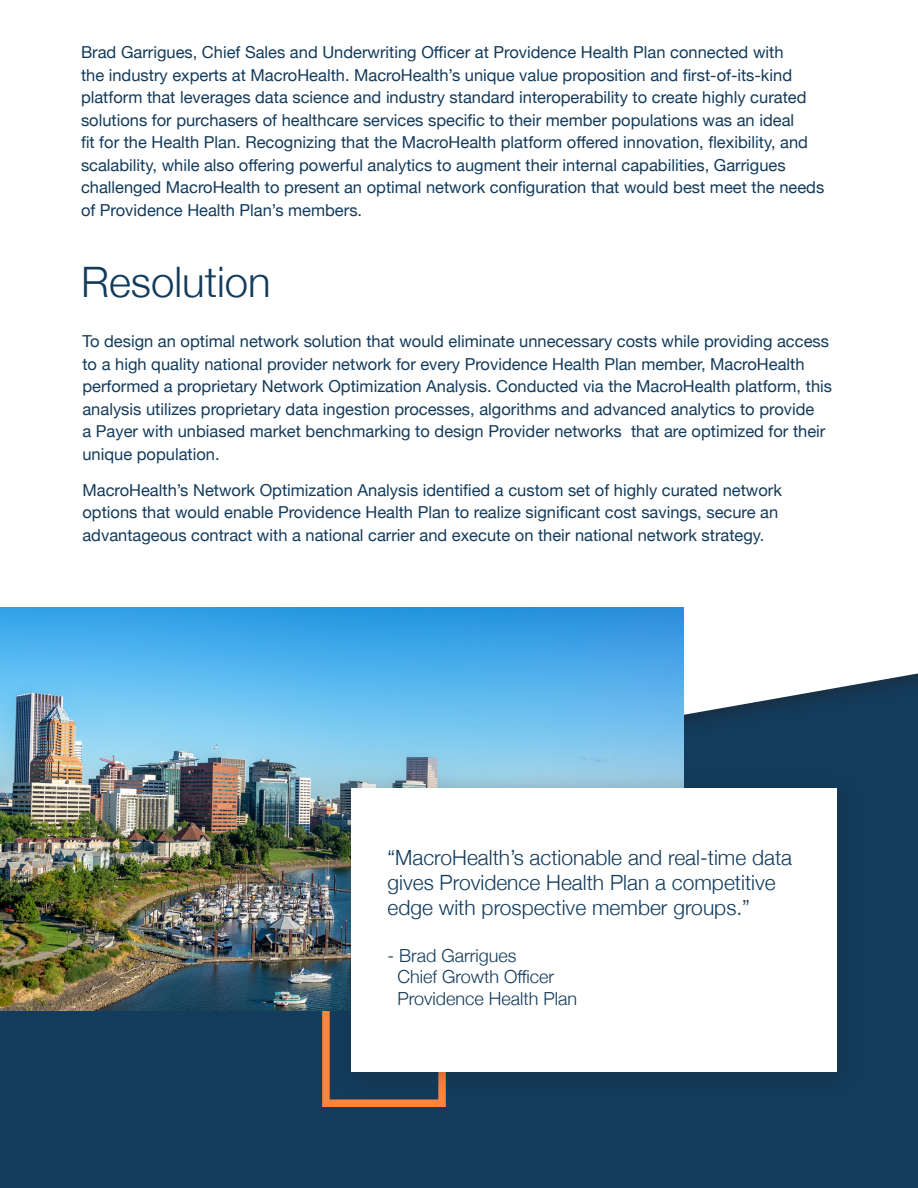
<style>
.page{position:relative;width:918px;height:1188px;background:#fff}
.page>*{position:absolute;margin:0;border:0;box-sizing:border-box;transform-origin:0 0}
.Headline{font:300 42px "Helvetica Neue";color:#133b5b}
.Highlights{font:300 21px/25.2px "Helvetica Neue";color:#133b5b}
.Highlights-2{font:300 18px "Helvetica Neue";color:#133b5b}
.Body_Text{font:16.5px/22.5px "Helvetica Neue";color:#133b5b}
</style>
<div class="page">
<div style="left:0;top:580px;width:918px;height:608px;background:#133b5b"></div>
<svg style="left:0;top:580px;width:918px;height:142px;background:#dee4e8"></svg>
<div style="left:322px;top:983px;width:124px;height:124px;border:8px solid #ff853d"></div>
<img style="left:0;top:608px;width:684px;height:403px">
<div style="left:333px;top:772px;width:530px;height:327px;background:#231f20;opacity:.25"></div>
<div style="left:351px;top:788px;width:486px;height:284px;background:#fff"></div>
<p class="Body_Text" style="left:81px;top:42px;width:745px">Brad Garrigues, Chief Sales and Underwriting Officer at Providence Health Plan connected with<br>the industry experts at MacroHealth. MacroHealth’s unique value proposition and first-of-its-kind platform that leverages data science and industry standard interoperability to create highly curated solutions for purchasers of healthcare services specific to their member populations was an ideal<br>fit for the Health Plan. Recognizing that the MacroHealth platform offered innovation, flexibility, and scalability, while also offering powerful analytics to augment their internal capabilities, Garrigues challenged MacroHealth to present an optimal network configuration that would best meet the needs of Providence Health Plan’s members.</p>
<p class="Headline" style="left:81px;top:248px;width:191px">Resolution</p>
<p class="Body_Text" style="left:82px;top:331px;width:751px">To design an optimal network solution that would eliminate unnecessary costs while providing access to a high quality national provider network for every Providence Health Plan member, MacroHealth performed a proprietary Network Optimization Analysis. Conducted via the MacroHealth platform, this analysis utilizes proprietary data ingestion processes, algorithms and advanced analytics to provide<br>a Payer with unbiased market benchmarking to design Provider networks that are optimized for their unique population.</p>
<p class="Body_Text" style="left:82px;top:480px;width:701px">MacroHealth’s Network Optimization Analysis identified a custom set of highly curated network options that would enable Providence Health Plan to realize significant cost savings, secure an advantageous contract with a national carrier and execute on their national network strategy.</p>
<p class="Highlights" style="left:388px;top:843px;width:406px">“MacroHealth’s actionable and real-time data gives Providence Health Plan a competitive edge with prospective member groups.”</p>
<p class="Highlights-2" style="left:388px;top:941px;width:131px">- Brad Garrigues</p>
<p class="Highlights-2" style="left:398px;top:962px;width:158px">Chief Growth Officer</p>
<p class="Highlights-2" style="left:398px;top:984px;width:181px">Providence Health Plan</p>
</div>
